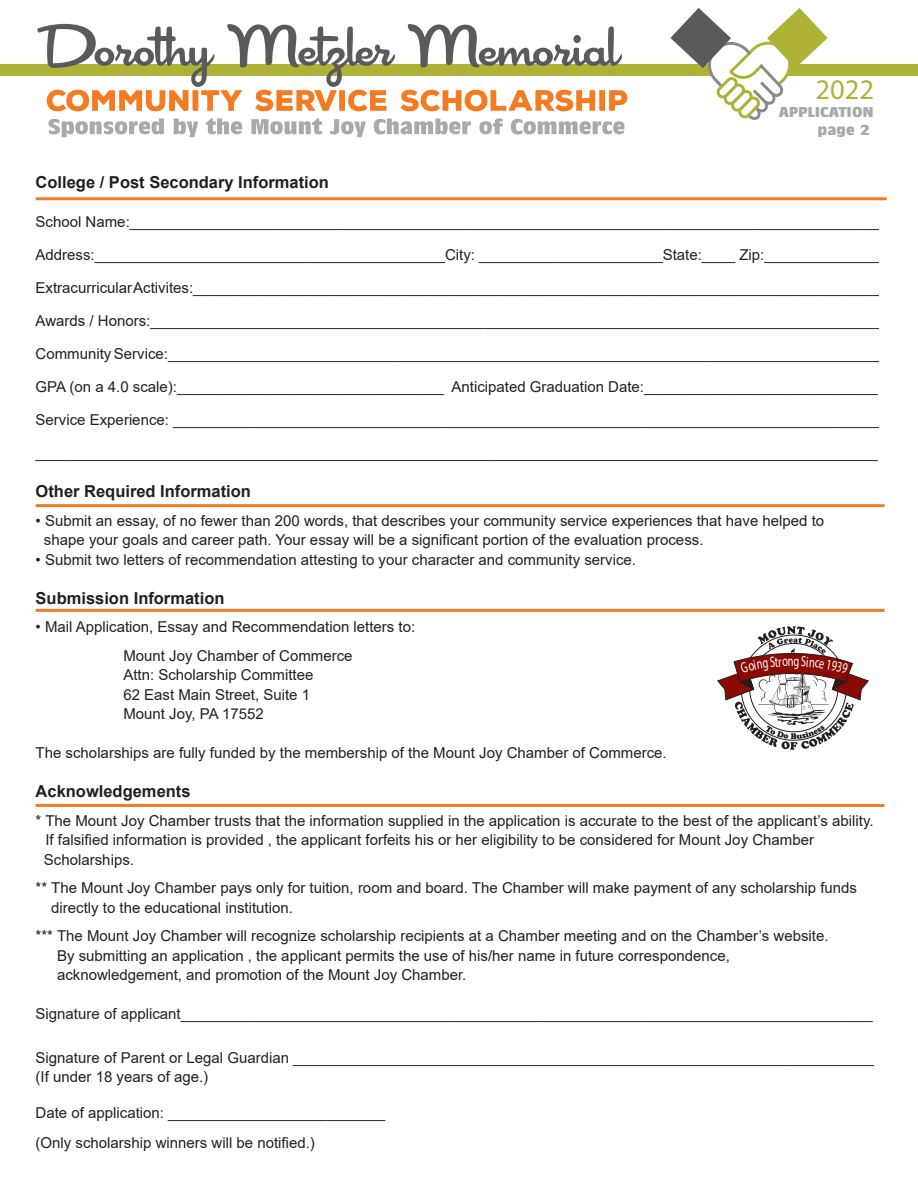
<style>
.page{position:relative;width:918px;height:1188px;background:#fff}
.page>*{position:absolute;margin:0;border:0;box-sizing:border-box;transform-origin:0 0}
.t1{font:28.5px "Myriad Pro";color:#aeb337}
.t2{font:700 16.5px "Arial";color:#231f20}
.t3{font:15px/19.5px "Arial";color:#231f20}
.t4{font:14.85px "Myriad Pro";color:#fff;scale:.7 1}
</style>
<div class="page">
<hr style="left:36px;top:197px;width:851px;height:3px;background:#f47b21">
<hr style="left:36px;top:504px;width:849px;height:3px;background:#f47b21">
<hr style="left:36px;top:609px;width:849px;height:3px;background:#f47b21">
<hr style="left:36px;top:804px;width:849px;height:3px;background:#f47b21">
<div style="left:0;top:64px;width:918px;height:12px;background:#aeb337"></div>
<svg style="left:48px;top:118px;width:577px;height:19px"></svg>
<svg style="left:37px;top:24px;width:590px;height:87px"></svg>
<svg style="left:670px;top:8px;width:158px;height:112px"></svg>
<svg style="left:717px;top:626px;width:152px;height:124px"></svg>
<p class="t1" style="left:816px;top:72px;width:60px">2022</p>
<p class="t2" style="left:36px;top:171px;width:295px">College / Post Secondary Information</p>
<p class="t3" style="left:36px;top:212px;width:846px">School Name:__________________________________________________________________________________________</p>
<p class="t3" style="left:36px;top:245px;width:847px">Address:__________________________________________City: ______________________State:____ Zip:______________</p>
<p class="t3" style="left:36px;top:278px;width:851px">Extracurricular Activites:___________________________________________________________________________________</p>
<p class="t3" style="left:36px;top:311px;width:850px">Awards / Honors:________________________________________________________________________________________</p>
<p class="t3" style="left:36px;top:344px;width:851px">Community Service:______________________________________________________________________________________</p>
<p class="t3" style="left:36px;top:377px;width:844px">GPA (on a 4.0 scale):________________________________ Anticipated Graduation Date:____________________________</p>
<p class="t3" style="left:36px;top:410px;width:848px">Service Experience: _____________________________________________________________________________________</p>
<p class="t3" style="left:36px;top:443px;width:844px">_____________________________________________________________________________________________________</p>
<p class="t2" style="left:36px;top:480px;width:217px">Other Required Information</p>
<p class="t3" style="left:36px;top:511px;width:790px">• Submit an essay, of no fewer than 200 words, that describes your community service experiences that have helped to</p>
<p class="t3" style="left:44px;top:530px;width:661px">shape your goals and career path. Your essay will be a significant portion of the evaluation process.</p>
<p class="t3" style="left:36px;top:550px;width:602px">• Submit two letters of recommendation attesting to your character and community service.</p>
<p class="t2" style="left:36px;top:586px;width:190px">Submission Information</p>
<p class="t3" style="left:36px;top:617px;width:381px">• Mail Application, Essay and Recommendation letters to:</p>
<p class="t3" style="left:123px;top:646px;width:231px">Mount Joy Chamber of Commerce</p>
<p class="t3" style="left:123px;top:665px;width:192px">Attn: Scholarship Committee</p>
<p class="t3" style="left:123px;top:685px;width:188px">62 East Main Street, Suite 1</p>
<p class="t3" style="left:123px;top:704px;width:142px">Mount Joy, PA 17552</p>
<p class="t3" style="left:36px;top:743px;width:633px">The scholarships are fully funded by the membership of the Mount Joy Chamber of Commerce.</p>
<p class="t2" style="left:36px;top:780px;width:156px">Acknowledgements</p>
<p class="t3" style="left:45px;top:811px;width:830px;text-indent:-10px">* The Mount Joy Chamber trusts that the information supplied in the application is accurate to the best of the applicant’s ability.<br>If falsified information is provided , the applicant forfeits his or her eligibility to be considered for Mount Joy Chamber</p>
<p class="t3" style="left:44px;top:850px;width:92px">Scholarships.</p>
<p class="t3" style="left:51px;top:878px;width:807px;text-indent:-16px">** The Mount Joy Chamber pays only for tuition, room and board. The Chamber will make payment of any scholarship funds directly to the educational institution.</p>
<p class="t3" style="left:57px;top:926px;width:773px;text-indent:-21px">*** The Mount Joy Chamber will recognize scholarship recipients at a Chamber meeting and on the Chamber’s website.<br>By submitting an application , the applicant permits the use of his/her name in future correspondence, acknowledgement, and promotion of the Mount Joy Chamber.</p>
<p class="t3" style="left:36px;top:1004px;width:839px">Signature of applicant___________________________________________________________________________________</p>
<p class="t3" style="left:36px;top:1048px;width:843px">Signature of Parent or Legal Guardian ______________________________________________________________________</p>
<p class="t3" style="left:36px;top:1067px;width:174px">(If under 18 years of age.)</p>
<p class="t3" style="left:36px;top:1103px;width:351px">Date of application: __________________________</p>
<p class="t3" style="left:36px;top:1133px;width:281px">(Only scholarship winners will be notified.)</p>
<p class="t4" style="left:788px;top:652px;width:10px">n</p>
</div>
